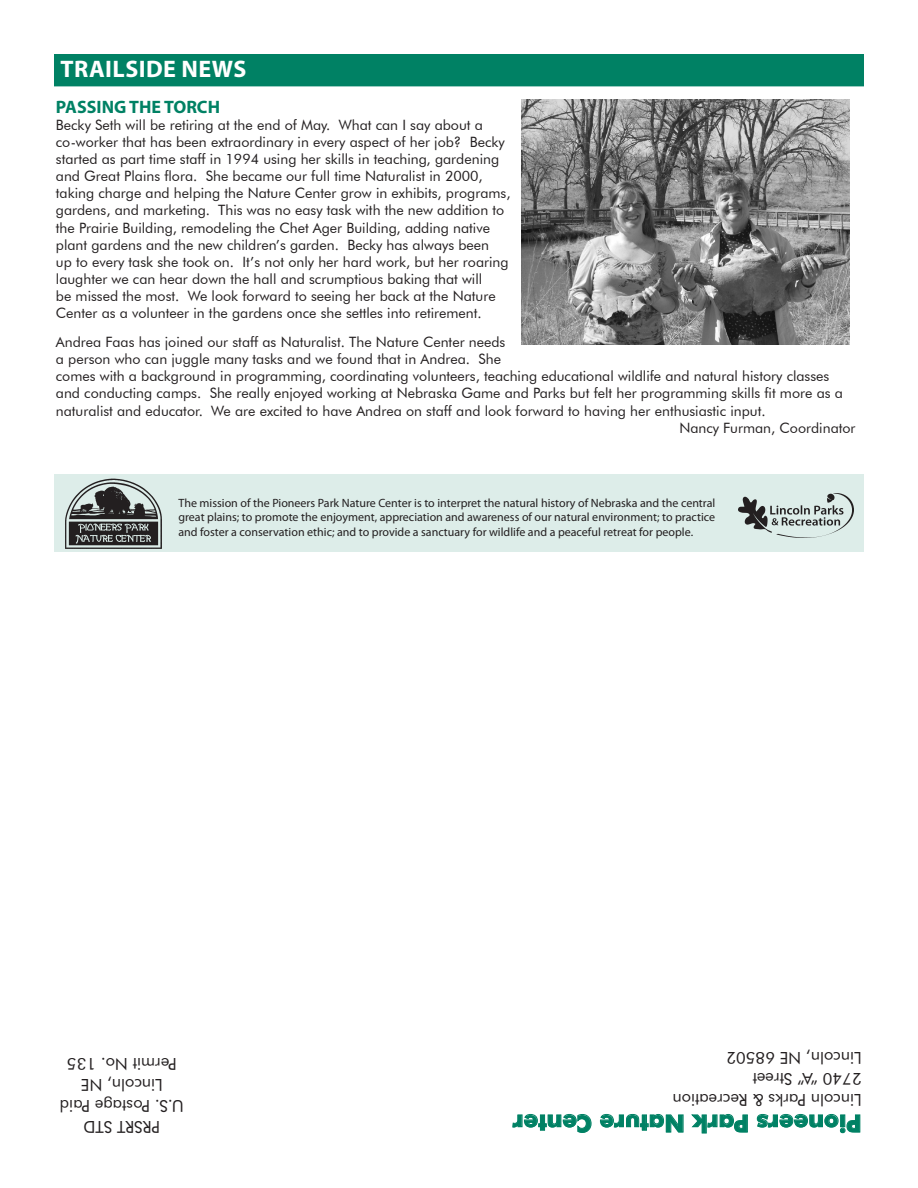
<style>
.page{position:relative;width:918px;height:1188px;background:#fff}
.page>*{position:absolute;margin:0;border:0;box-sizing:border-box;transform-origin:0 0}
.t1{font:700 24px "Futura BT";color:#008164}
.t2{font:700 24px "Myriad Pro";letter-spacing:.02em;color:#fff}
.t3{font:700 18px "Myriad Pro";color:#008164}
.t4{font:16.5px "Futura BT";color:#231f20}
.t5{font:14.25px/17.1px "Futura BT";color:#231f20}
.t6{font:12px/14.4px "Myriad Pro";color:#231f20;text-align:justify}
</style>
<div class="page">
<svg style="left:757px;top:1114px;width:103px;height:19px"></svg>
<svg style="left:691px;top:1114px;width:57px;height:20px"></svg>
<svg style="left:600px;top:1114px;width:84px;height:19px"></svg>
<svg style="left:512px;top:1114px;width:80px;height:19px"></svg>
<div style="left:54px;top:474px;width:810px;height:78px;background:#ddede9"></div>
<img style="left:65px;top:478px;width:97px;height:71px">
<img style="left:738px;top:494px;width:116px;height:43px">
<div style="left:54px;top:54px;width:810px;height:32px;background:#008164"></div>
<img style="left:522px;top:99px;width:327px;height:246px">
<p class="t2" style="left:61px;top:53px;width:187px">TRAILSIDE NEWS</p>
<p class="t3" style="left:56px;top:95px;width:166px">PASSING THE TORCH</p>
<p class="t5" style="left:56px;top:116px;width:456px">Becky Seth will be retiring at the end of May. What can I say about a co-worker that has been extraordinary in every aspect of her job? Becky started as part time staff in 1994 using her skills in teaching, gardening and Great Plains flora. She became our full time Naturalist in 2000, taking charge and helping the Nature Center grow in exhibits, programs, gardens, and marketing. This was no easy task with the new addition to the Prairie Building, remodeling the Chet Ager Building, adding native plant gardens and the new children’s garden. Becky has always been<br>up to every task she took on. It’s not only her hard work, but her roaring laughter we can hear down the hall and scrumptious baking that will<br>be missed the most. We look forward to seeing her back at the Nature Center as a volunteer in the gardens once she settles into retirement.</p>
<p class="t5" style="left:56px;top:333px;width:788px">Andrea Faas has joined our staff as Naturalist. The Nature Center needs<br>a person who can juggle many tasks and we found that in Andrea. She<br>comes with a background in programming, coordinating volunteers, teaching educational wildlife and natural history classes and conducting camps. She really enjoyed working at Nebraska Game and Parks but felt her programming skills fit more as a naturalist and educator. We are excited to have Andrea on staff and look forward to having her enthusiastic input.</p>
<p class="t5" style="left:679px;top:419px;width:178px">Nancy Furman, Coordinator</p>
<p class="t6" style="left:178px;top:496px;width:538px">The mission of the Pioneers Park Nature Center is to interpret the natural history of Nebraska and the central great plains; to promote the enjoyment, appreciation and awareness of our natural environment; to practice and foster a conservation ethic; and to provide a sanctuary for wildlife and a peaceful retreat for people.</p>
<p class="t4" style="left:177px;top:1073px;width:111px;rotate:-180deg">Permit No. 135</p>
<p class="t4" style="left:163px;top:1094px;width:83px;rotate:-180deg">Lincoln, NE</p>
<p class="t4" style="left:862px;top:1068px;width:137px;rotate:-180deg">Lincoln, NE 68502</p>
<p class="t4" style="left:862px;top:1089px;width:110px;rotate:-180deg">2740 “A” Street</p>
<p class="t4" style="left:184px;top:1115px;width:126px;rotate:-180deg">U.S. Postage Paid</p>
<p class="t4" style="left:160px;top:1136px;width:78px;rotate:-180deg">PRSRT STD</p>
<p class="t4" style="left:862px;top:1110px;width:191px;rotate:-180deg">Lincoln Parks &amp; Recreation</p>
<p class="t1" style="left:862px;top:1138px;width:350px;rotate:-180deg">Pioneers Park Nature Center</p>
</div>
